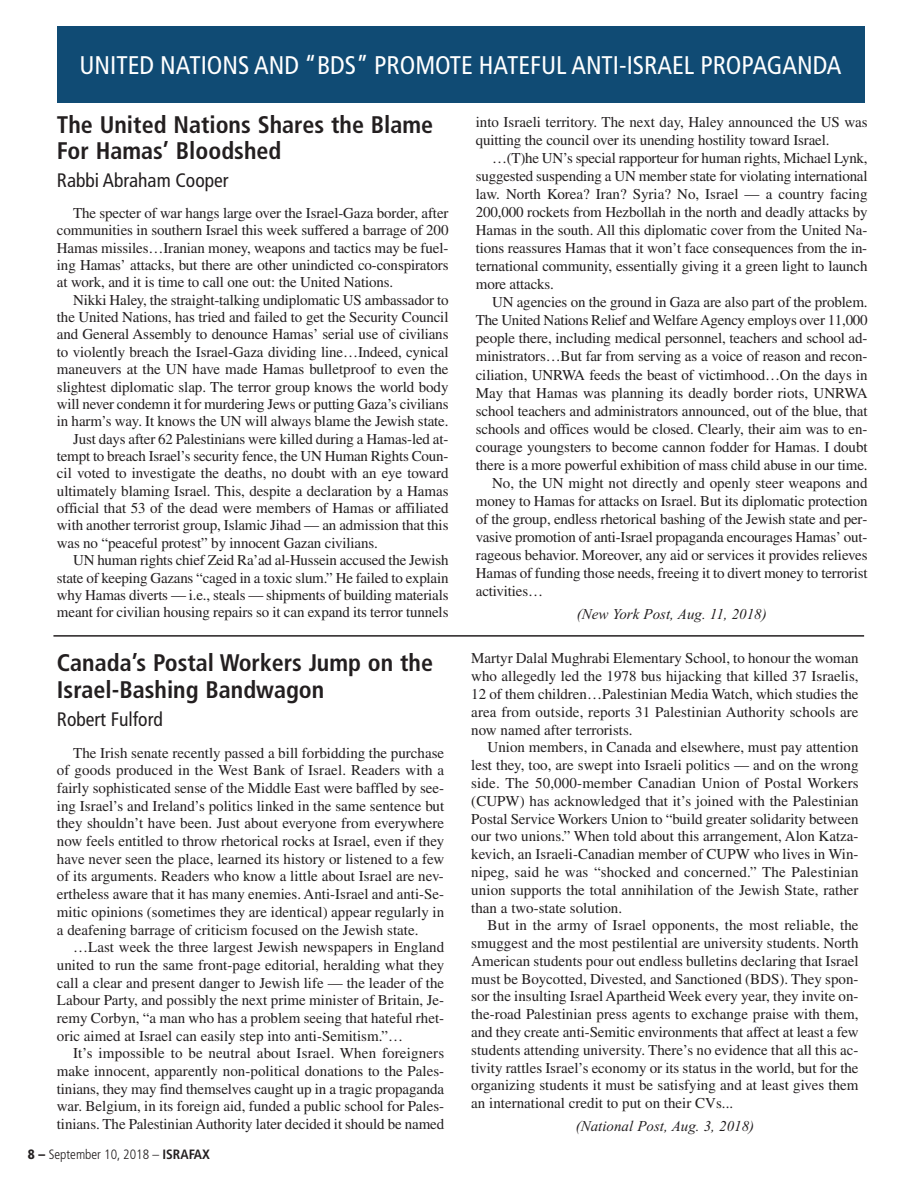
<style>
.page{position:relative;width:918px;height:1189px;background:#fff}
.page>*{position:absolute;margin:0;border:0;box-sizing:border-box;transform-origin:0 0}
.t1{font:condensed 25.5px "Frutiger LT Std";color:#fff}
.t2{font:700 condensed 24px/26.4px "Frutiger LT Std";color:#231f20}
.t3{font:condensed 19.5px "Frutiger LT Std";color:#231f20}
.t4{font:15px/17.9px "Times LT Std";letter-spacing:-.01em;color:#231f20;text-align:justify}
.t5{font:italic 15px "Times New Roman";color:#231f20}
.t6{font:300 condensed 13.5px "Frutiger LT Std";color:#231f20}
.s1{font-weight:900}
.s2{font-weight:700}
</style>
<div class="page">
<div style="left:57px;top:26px;width:806px;height:77px;background:#104b74"></div>
<hr style="left:53px;top:635px;width:810px;height:1px;background:#231f20">
<h1 class="t1" style="left:79px;top:55px;width:763px">UNITED NATIONS AND “BDS” PROMOTE HATEFUL ANTI-ISRAEL PROPAGANDA</h1>
<h2 class="t2" style="left:57px;top:113px;width:377px">The United Nations Shares the Blame<br>For Hamas’ Bloodshed</h2>
<h3 class="t3" style="left:57px;top:172px;width:173px">Rabbi Abraham Cooper</h3>
<p class="t4" style="left:57px;top:206px;width:393px;line-height:17.4px;text-indent:16px">The specter of war hangs large over the Israel-Gaza border, after communities in southern Israel this week suffered a barrage of 200<br>Hamas missiles…Iranian money, weapons and tactics may be fuel&shy;ing Hamas’ attacks, but there are other unindicted co-conspirators at work, and it is time to call one out: the United Nations.</p>
<p class="t4" style="left:73px;top:292px;width:377px">Nikki Haley, the straight-talking undiplomatic US ambassador to</p>
<p class="t4" style="left:57px;top:310px;width:393px">the United Nations, has tried and failed to get the Security Council</p>
<p class="t4" style="left:57px;top:327px;width:393px">and General Assembly to denounce Hamas’ serial use of civilians</p>
<p class="t4" style="left:57px;top:344px;width:393px">to violently breach the Israel-Gaza dividing line…Indeed, cynical</p>
<p class="t4" style="left:57px;top:362px;width:393px">maneuvers at the UN have made Hamas bulletproof to even the</p>
<p class="t4" style="left:57px;top:379px;width:393px">slightest diplomatic slap. The terror group knows the world body</p>
<p class="t4" style="left:57px;top:396px;width:393px">will never condemn it for murdering Jews or putting Gaza’s civilians</p>
<p class="t4" style="left:57px;top:414px;width:393px">in harm’s way. It knows the UN will always blame the Jewish state.</p>
<p class="t4" style="left:73px;top:431px;width:376px">Just days after 62 Palestinians were killed during a Hamas-led at-</p>
<p class="t4" style="left:57px;top:448px;width:393px">tempt to breach Israel’s security fence, the UN Human Rights Coun-</p>
<p class="t4" style="left:57px;top:466px;width:393px">cil voted to investigate the deaths, no doubt with an eye toward</p>
<p class="t4" style="left:57px;top:483px;width:393px">ultimately blaming Israel. This, despite a declaration by a Hamas</p>
<p class="t4" style="left:57px;top:500px;width:393px">official that 53 of the dead were members of Hamas or affiliated</p>
<p class="t4" style="left:57px;top:518px;width:393px">with another terrorist group, Islamic Jihad — an admission that this</p>
<p class="t4" style="left:57px;top:535px;width:322px">was no “peaceful protest” by innocent Gazan civilians.</p>
<p class="t4" style="left:73px;top:553px;width:377px">UN human rights chief Zeid Ra’ad al-Hussein accused the Jewish</p>
<p class="t4" style="left:57px;top:570px;width:393px">state of keeping Gazans “caged in a toxic slum.” He failed to explain</p>
<p class="t4" style="left:57px;top:587px;width:393px">why Hamas diverts — i.e., steals — shipments of building materials</p>
<p class="t4" style="left:57px;top:605px;width:393px">meant for civilian housing repairs so it can expand its terror tunnels</p>
<h2 class="t2" style="left:57px;top:651px;width:377px">Canada’s Postal Workers Jump on the<br>Israel-Bashing Bandwagon</h2>
<h3 class="t3" style="left:57px;top:711px;width:107px">Robert Fulford</h3>
<p class="t4" style="left:57px;top:745px;width:389px;text-indent:16px">The Irish senate recently passed a bill forbidding the purchase of goods produced in the West Bank of Israel. Readers with a fairly sophisticated sense of the Middle East were baffled by see&shy;ing Israel’s and Ireland’s politics linked in the same sentence but they shouldn’t have been. Just about everyone from everywhere now feels entitled to throw rhetorical rocks at Israel, even if they have never seen the place, learned its history or listened to a few of its arguments. Readers who know a little about Israel are nev&shy;ertheless aware that it has many enemies. Anti-Israel and anti-Se&shy;mitic opinions (sometimes they are identical) appear regularly in a deafening barrage of criticism focused on the Jewish state.</p>
<p class="t4" style="left:57px;top:939px;width:389px;text-indent:16px">…Last week the three largest Jewish newspapers in England united to run the same front-page editorial, heralding what they call a clear and present danger to Jewish life — the leader of the Labour Party, and possibly the next prime minister of Britain, Je&shy;remy Corbyn, “a man who has a problem seeing that hateful rhet&shy;oric aimed at Israel can easily step into anti-Semitism.”…</p>
<p class="t4" style="left:57px;top:1046px;width:389px;text-indent:16px">It’s impossible to be neutral about Israel. When foreigners make innocent, apparently non-political donations to the Pales&shy;tinians, they may find themselves caught up in a tragic propaganda war. Belgium, in its foreign aid, funded a public school for Pales&shy;tinians. The Palestinian Authority later decided it should be named</p>
<p class="t6" style="left:28px;top:1148px;width:183px"><span class="s1">8 –</span> September 10, 2018 – <span class="s2">ISRAFAX</span></p>
<p class="t4" style="left:475px;top:114px;width:393px">into Israeli territory. The next day, Haley announced the US was quitting the council over its unending hostility toward Israel.</p>
<p class="t4" style="left:475px;top:150px;width:393px;text-indent:16px">…(T)he UN’s special rapporteur for human rights, Michael Lynk, suggested suspending a UN member state for violating international law. North Korea? Iran? Syria? No, Israel — a country facing 200,000 rockets from Hezbollah in the north and deadly attacks by Hamas in the south. All this diplomatic cover from the United Na&shy;tions reassures Hamas that it won’t face consequences from the in&shy;ternational community, essentially giving it a green light to launch more attacks.</p>
<p class="t4" style="left:492px;top:295px;width:377px">UN agencies on the ground in Gaza are also part of the problem.</p>
<p class="t4" style="left:475px;top:313px;width:393px">The United Nations Relief and WelfareAgency employs over 11,000</p>
<p class="t4" style="left:475px;top:331px;width:393px">people there, including medical personnel, teachers and school ad-</p>
<p class="t4" style="left:475px;top:349px;width:393px">ministrators…But far from serving as a voice of reason and recon-</p>
<p class="t4" style="left:475px;top:367px;width:393px">ciliation, UNRWA feeds the beast of victimhood…On the days in</p>
<p class="t4" style="left:475px;top:385px;width:393px">May that Hamas was planning its deadly border riots, UNRWA</p>
<p class="t4" style="left:475px;top:403px;width:393px">school teachers and administrators announced, out of the blue, that</p>
<p class="t4" style="left:475px;top:421px;width:393px">schools and offices would be closed. Clearly, their aim was to en-</p>
<p class="t4" style="left:475px;top:439px;width:393px">courage youngsters to become cannon fodder for Hamas. I doubt</p>
<p class="t4" style="left:475px;top:457px;width:393px">there is a more powerful exhibition of mass child abuse in our time.</p>
<p class="t4" style="left:492px;top:475px;width:377px">No, the UN might not directly and openly steer weapons and</p>
<p class="t4" style="left:475px;top:493px;width:393px">money to Hamas for attacks on Israel. But its diplomatic protection</p>
<p class="t4" style="left:475px;top:511px;width:393px">of the group, endless rhetorical bashing of the Jewish state and per-</p>
<p class="t4" style="left:475px;top:529px;width:393px">vasive promotion of anti-Israel propaganda encourages Hamas’ out-</p>
<p class="t4" style="left:475px;top:547px;width:393px">rageous behavior. Moreover, any aid or services it provides relieves</p>
<p class="t4" style="left:475px;top:565px;width:393px">Hamas of funding those needs, freeing it to divert money to terrorist</p>
<p class="t4" style="left:475px;top:583px;width:69px">activities…</p>
<p class="t5" style="left:576px;top:605px;width:191px">(New York Post, Aug. 11, 2018)</p>
<p class="t4" style="left:471px;top:651px;width:389px">Martyr Dalal Mughrabi Elementary School, to honour the woman who allegedly led the 1978 bus hijacking that killed 37 Israelis, 12 of them children…Palestinian Media Watch, which studies the area from outside, reports 31 Palestinian Authority schools are now named after terrorists.</p>
<p class="t4" style="left:471px;top:740px;width:389px;text-indent:16px">Union members, in Canada and elsewhere, must pay attention lest they, too, are swept into Israeli politics — and on the wrong side. The 50,000-member Canadian Union of Postal Workers (CUPW) has acknowledged that it’s joined with the Palestinian Postal Service Workers Union to “build greater solidarity between our two unions.” When told about this arrangement, Alon Katza&shy;kevich, an Israeli-Canadian member of CUPW who lives in Win&shy;nipeg, said he was “shocked and concerned.” The Palestinian union supports the total annihilation of the Jewish State, rather than a two-state solution.</p>
<p class="t4" style="left:471px;top:917px;width:389px;text-indent:16px">But in the army of Israel opponents, the most reliable, the smuggest and the most pestilential are university students. North American students pour out endless bulletins declaring that Israel must be Boycotted, Divested, and Sanctioned (BDS). They spon&shy;sor the insulting Israel Apartheid Week every year, they invite on&shy;the-road Palestinian press agents to exchange praise with them, and they create anti-Semitic environments that affect at least a few students attending university. There’s no evidence that all this ac&shy;tivity rattles Israel’s economy or its status in the world, but for the organizing students it must be satisfying and at least gives them an international credit to put on their CVs...</p>
<p class="t5" style="left:575px;top:1116px;width:180px">(National Post, Aug. 3, 2018)</p>
</div>
